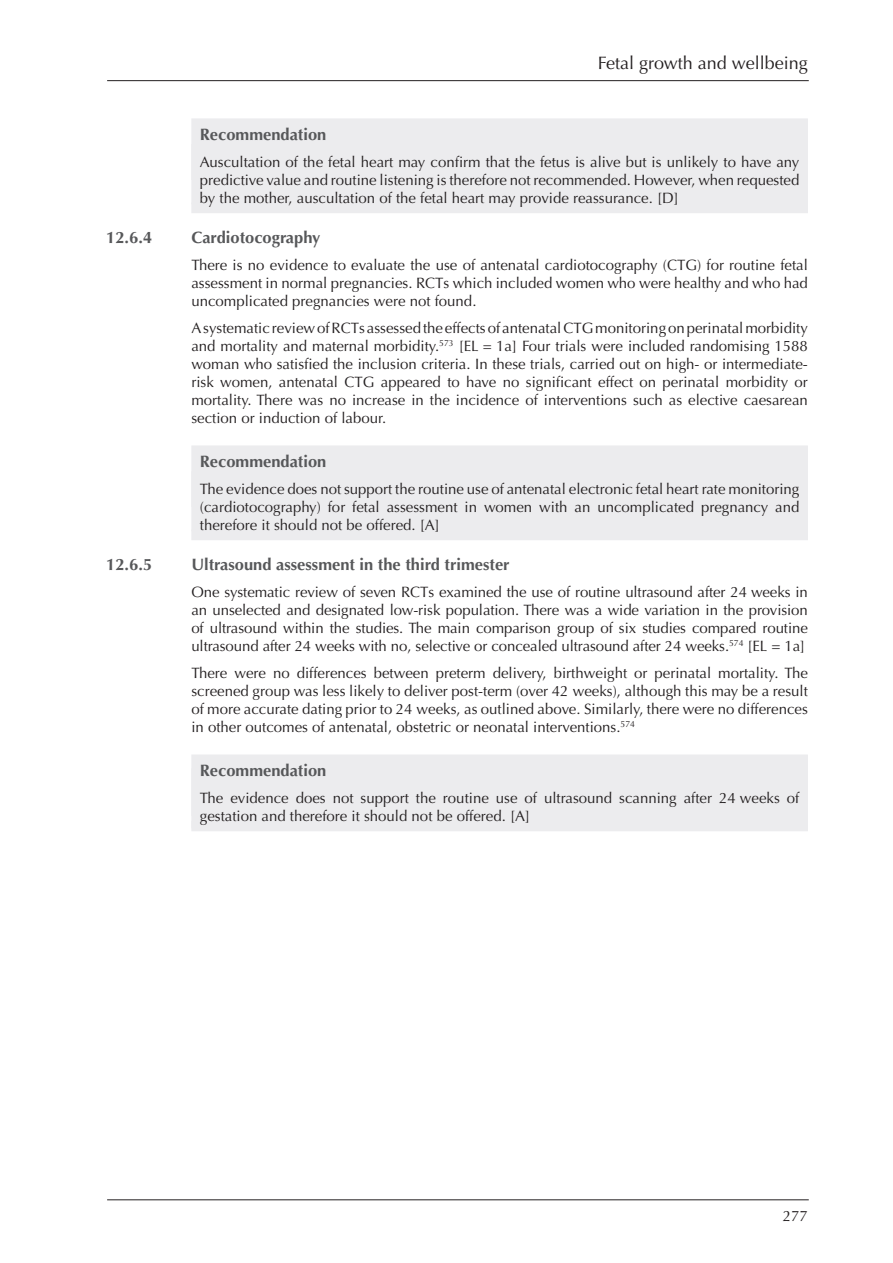
<style>
.page{position:relative;width:893px;height:1263px;background:#fff}
.page>*{position:absolute;margin:0;border:0;box-sizing:border-box;transform-origin:0 0}
.t1{font:18px "Optima LT Std";color:#231f20}
.t2{font:700 16.5px "Optima LT Std";color:#57585a}
.t3{font:15px/18px "Optima LT Std";color:#231f20;text-align:justify}
</style>
<div class="page">
<hr style="left:107px;top:80px;width:702px;height:1px;background:#231f20">
<hr style="left:107px;top:1199px;width:702px;height:1px;background:#231f20">
<div style="left:191px;top:118px;width:617px;height:62px;background:#ececee"></div>
<div style="left:191px;top:144px;width:617px;height:60px;background:#ececee"></div>
<div style="left:191px;top:203px;width:617px;height:10px;background:#ececee"></div>
<div style="left:191px;top:445px;width:617px;height:62px;background:#ececee"></div>
<div style="left:191px;top:471px;width:617px;height:60px;background:#ececee"></div>
<div style="left:191px;top:530px;width:617px;height:10px;background:#ececee"></div>
<div style="left:191px;top:754px;width:617px;height:62px;background:#ececee"></div>
<div style="left:191px;top:768px;width:617px;height:60px;background:#ececee"></div>
<div style="left:191px;top:821px;width:617px;height:10px;background:#ececee"></div>
<p class="t1" style="left:598px;top:52px;width:212px">Fetal growth and wellbeing</p>
<p class="t2" style="left:200px;top:124px;width:128px">Recommendation</p>
<p class="t3" style="left:200px;top:153px;width:601px">Auscultation of the fetal heart may confirm that the fetus is alive but is unlikely to have any predictive value and routine listening is therefore not recommended. However, when requested by the mother, auscultation of the fetal heart may provide reassurance. [D]</p>
<p class="t2" style="left:106px;top:228px;width:47px">12.6.4</p>
<p class="t2" style="left:191px;top:228px;width:131px">Cardiotocography</p>
<p class="t3" style="left:191px;top:256px;width:618px">There is no evidence to evaluate the use of antenatal cardiotocography (CTG) for routine fetal assessment in normal pregnancies. RCTs which included women who were healthy and who had uncomplicated pregnancies were not found.</p>
<p class="t3" style="left:191px;top:319px;width:618px">A systematic review of RCTs assessed the effects of antenatal CTG monitoring on perinatal morbidity and mortality and maternal morbidity.<sup>573</sup> [EL = 1a] Four trials were included randomising 1588 woman who satisfied the inclusion criteria. In these trials, carried out on high- or intermediate&shy;risk women, antenatal CTG appeared to have no significant effect on perinatal morbidity or mortality. There was no increase in the incidence of interventions such as elective caesarean section or induction of labour.</p>
<p class="t2" style="left:200px;top:451px;width:128px">Recommendation</p>
<p class="t3" style="left:200px;top:480px;width:601px">The evidence does not support the routine use of antenatal electronic fetal heart rate monitoring (cardiotocography) for fetal assessment in women with an uncomplicated pregnancy and therefore it should not be offered. [A]</p>
<p class="t2" style="left:106px;top:555px;width:47px">12.6.5</p>
<p class="t2" style="left:191px;top:555px;width:320px">Ultrasound assessment in the third trimester</p>
<p class="t3" style="left:191px;top:583px;width:618px">One systematic review of seven RCTs examined the use of routine ultrasound after 24 weeks in an unselected and designated low-risk population. There was a wide variation in the provision of ultrasound within the studies. The main comparison group of six studies compared routine ultrasound after 24 weeks with no, selective or concealed ultrasound after 24 weeks.<sup>574</sup> [EL = 1a]</p>
<p class="t3" style="left:191px;top:664px;width:618px">There were no differences between preterm delivery, birthweight or perinatal mortality. The screened group was less likely to deliver post-term (over 42 weeks), although this may be a result of more accurate dating prior to 24 weeks, as outlined above. Similarly, there were no differences in other outcomes of antenatal, obstetric or neonatal interventions.<sup>574</sup></p>
<p class="t2" style="left:200px;top:760px;width:128px">Recommendation</p>
<p class="t3" style="left:200px;top:789px;width:601px">The evidence does not support the routine use of ultrasound scanning after 24 weeks of gestation and therefore it should not be offered. [A]</p>
<p class="t3" style="left:783px;top:1207px;width:27px">277</p>
</div>
